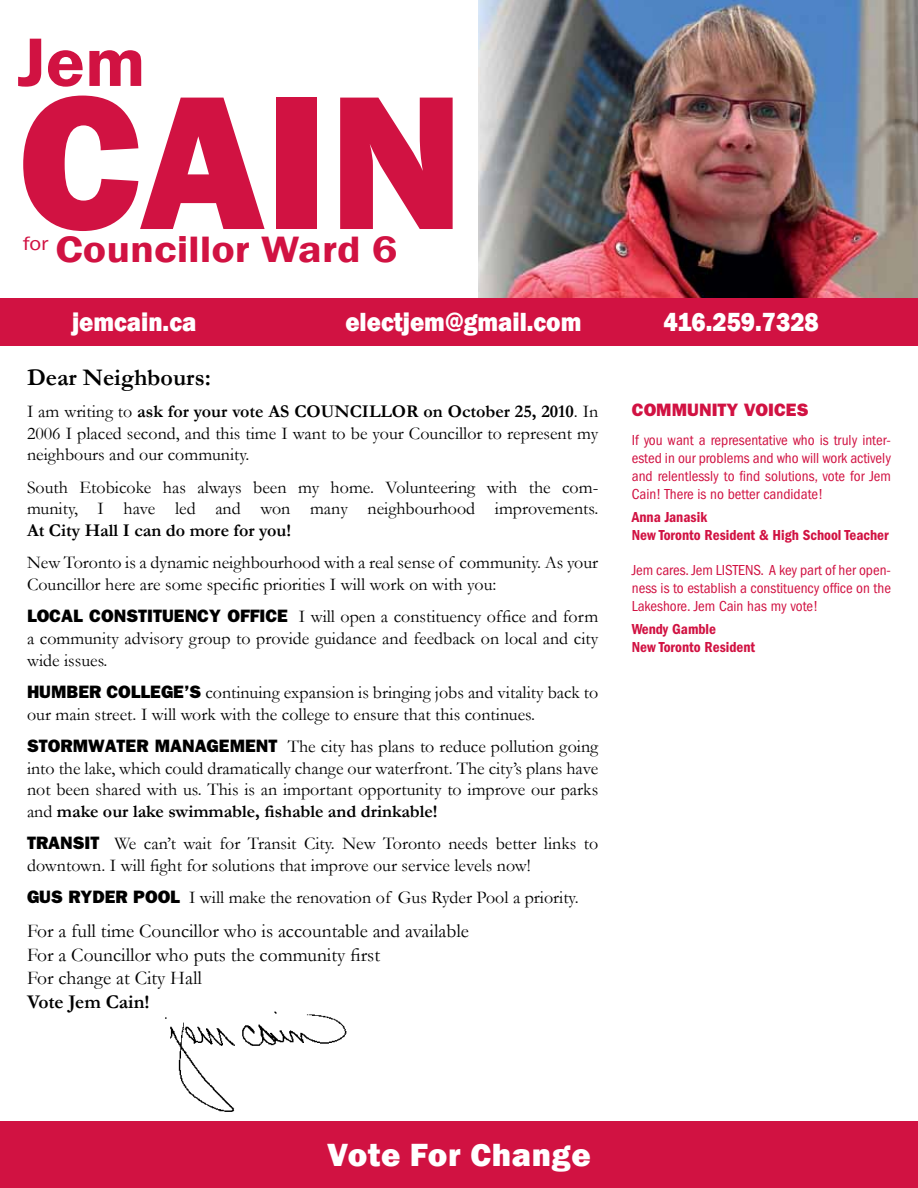
<style>
.page{position:relative;width:918px;height:1188px;background:#fff}
.page>*{position:absolute;margin:0;border:0;box-sizing:border-box;transform-origin:0 0}
.t1{font:800 197.25px "Franklin Gothic";color:#d11242}
.t2{font:600 70.95px "Franklin Gothic";color:#d11242;scale:1.04 1}
.t3{font:600 37.8px "Franklin Gothic";color:#d11242;scale:1.16 1}
.t4{font:800 33px "Franklin Gothic";letter-spacing:.02em;color:#fff}
.t5{font:800 27px "Franklin Gothic";color:#fff;scale:.9 1}
.t6{font:700 24px "Garamond";color:#000}
.t7{font:19.5px/23.4px "Garamond";color:#000}
.t8{font:700 19.5px "Garamond";color:#000}
.t9{font:18px/21.6px "Garamond";color:#000}
.t10{font:700 18px "Garamond";color:#000}
.t11{font:800 18px "Franklin Gothic LT";color:#d11242}
.t12{font:condensed 15px/18px "Franklin Gothic LT";color:#d11242;text-align:justify}
.t13{font:600 condensed 15px/18px "Franklin Gothic LT";color:#d11242}
.s1{font-weight:700}
.s2{font-family:"Franklin Gothic LT";font-weight:800}
</style>
<div class="page">
<img style="left:165px;top:1011px;width:182px;height:101px">
<img style="left:478px;top:0;width:440px;height:298px">
<div style="left:0;top:1121px;width:918px;height:67px;background:#d11242"></div>
<div style="left:0;top:298px;width:918px;height:48px;background:#d11242"></div>
<h2 class="t2" style="left:18px;top:19px;width:125px">Jem</h2>
<h1 class="t1" style="left:18px;top:35px;width:448px">CAIN</h1>
<h3 class="t3" style="left:23px;top:226px;width:324px"><sup>for</sup> Councillor Ward 6</h3>
<h3 class="t5" style="left:72px;top:305px;width:140px">jemcain.ca</h3>
<h3 class="t5" style="left:345px;top:305px;width:264px">electjem@gmail.com</h3>
<h3 class="t5" style="left:663px;top:305px;width:174px">416.259.7328</h3>
<h3 class="t6" style="left:27px;top:363px;width:186px">Dear Neighbours:</h3>
<p class="t9" style="left:27px;top:401px;width:573px;text-align:justify">I am writing to <span class="s1">ask for your vote AS COUNCILLOR on October 25, 2010</span>. In 2006 I placed second, and this time I want to be your Councillor to represent my neighbours and our community.</p>
<p class="t9" style="left:27px;top:476px;width:573px">South Etobicoke has always been my home. Volunteering with the com&shy;munity, I have led and won many neighbourhood improvements.</p>
<p class="t10" style="left:27px;top:520px;width:266px">At City Hall I can do more for you!</p>
<p class="t9" style="left:27px;top:552px;width:573px">New Toronto is a dynamic neighbourhood with a real sense of community. As your<br>Councillor here are some specific priorities I will work on with you:</p>
<p class="t9" style="left:27px;top:606px;width:573px;text-align:justify"><span class="s2">LOCAL CONSTITUENCY OFFICE</span> I will open a constituency office and form a community advisory group to provide guidance and feedback on local and city wide issues.</p>
<p class="t9" style="left:27px;top:681px;width:573px"><span class="s2">HUMBER COLLEGE’S</span> continuing expansion is bringing jobs and vitality back to our main street. I will work with the college to ensure that this continues.</p>
<p class="t9" style="left:27px;top:735px;width:573px;text-align:justify"><span class="s2">STORMWATER MANAGEMENT</span> The city has plans to reduce pollution going into the lake, which could dramatically change our waterfront. The city’s plans have not been shared with us. This is an important opportunity to improve our parks and <span class="s1">make our lake swimmable, fishable and drinkable!</span></p>
<p class="t9" style="left:27px;top:833px;width:573px"><span class="s2">TRANSIT</span> We can’t wait for Transit City. New Toronto needs better links to downtown. I will fight for solutions that improve our service levels now!</p>
<p class="t9" style="left:27px;top:887px;width:553px"><span class="s2">GUS RYDER POOL</span> I will make the renovation of Gus Ryder Pool a priority.</p>
<p class="t7" style="left:27px;top:919px;width:443px">For a full time Councillor who is accountable and available<br>For a Councillor who puts the community first<br>For change at City Hall</p>
<p class="t8" style="left:27px;top:990px;width:124px">Vote Jem Cain!</p>
<p class="t11" style="left:632px;top:400px;width:25px">COMMUNITY</p>
<p class="t11" style="left:744px;top:400px;width:24px">VOICES</p>
<p class="t12" style="left:632px;top:431px;width:261px">If you want a representative who is truly inter&shy;ested in our problems and who will work actively and relentlessly to find solutions, vote for Jem Cain! There is no better candidate!</p>
<p class="t13" style="left:632px;top:509px;width:259px">Anna Janasik<br>New Toronto Resident &amp; High School Teacher</p>
<p class="t12" style="left:632px;top:561px;width:261px">Jem cares. Jem LISTENS. A key part of her open&shy;ness is to establish a constituency office on the Lakeshore. Jem Cain has my vote!</p>
<p class="t13" style="left:632px;top:620px;width:125px">Wendy Gamble<br>New Toronto Resident</p>
<h3 class="t4" style="left:327px;top:1134px;width:265px">Vote For Change</h3>
</div>
